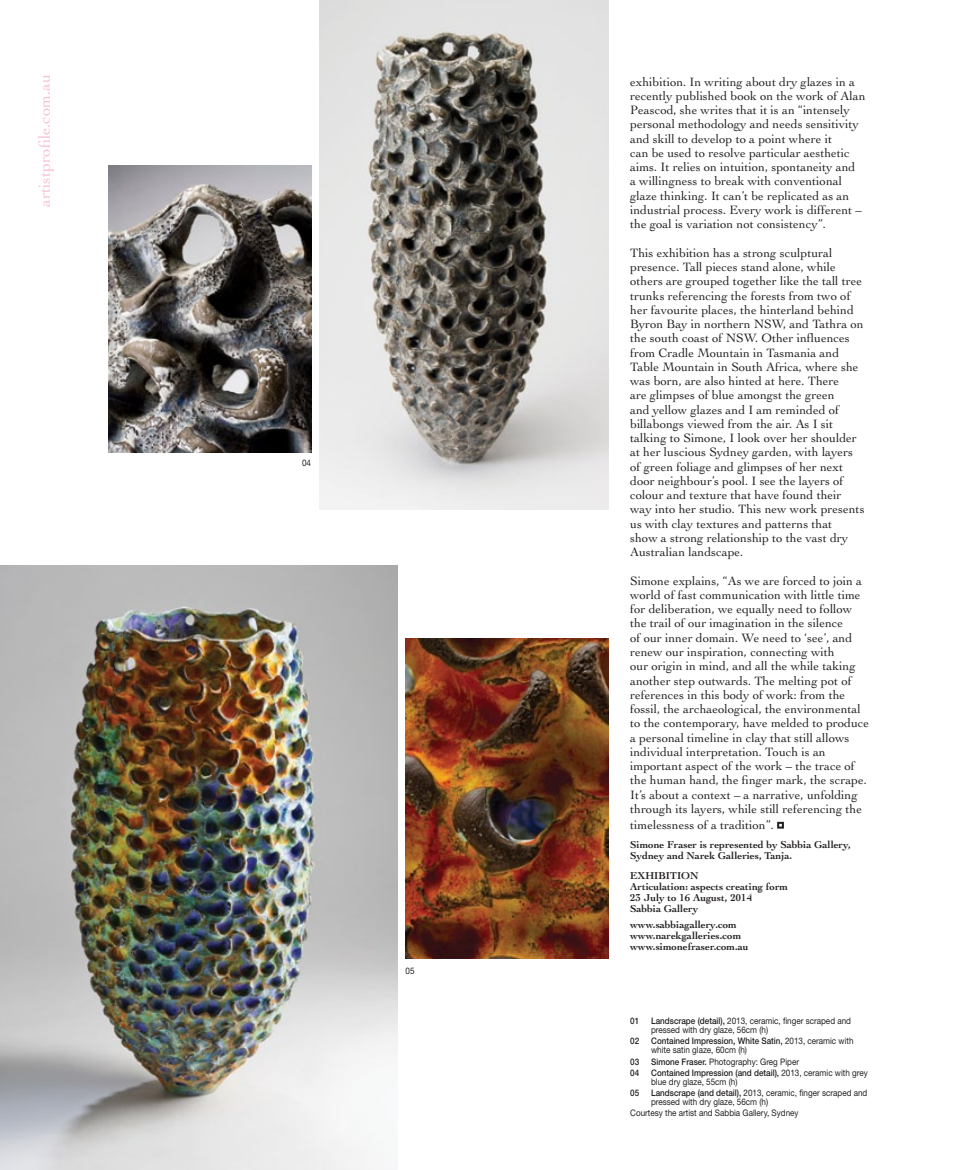
<style>
.page{position:relative;width:978px;height:1170px;background:#fff}
.page>*{position:absolute;margin:0;border:0;box-sizing:border-box;transform-origin:0 0}
.t1{font:16.5px "Cochin LT Std";color:#f8c0d8}
.t2{font:12.75px/14.2px "Cochin LT Std";color:#231f20}
.t3{font:700 10.5px/11.1px "Cochin LT Std";color:#231f20}
.t4{font:9px/9px "Helvetica Neue LT Std";color:#231f20;scale:.9 1}
.t5{font:500 9px "Helvetica Neue LT Std";color:#231f20;scale:.9 1}
.s1{font-weight:500}
</style>
<div class="page">
<svg style="left:777px;top:821px;width:7px;height:7px"></svg>
<img style="left:319px;top:0;width:290px;height:509px">
<img style="left:0;top:565px;width:398px;height:604px">
<img style="left:108px;top:165px;width:203px;height:287px">
<img style="left:406px;top:638px;width:203px;height:320px">
<p class="t1" style="left:35px;top:207px;width:134px;rotate:-90deg">artistprofile.com.au</p>
<p class="t2" style="left:630px;top:74px;width:237px">exhibition. In writing about dry glazes in a recently published book on the work of Alan Peascod, she writes that it is an “intensely personal methodology and needs sensitivity and skill to develop to a point where it<br>can be used to resolve particular aesthetic aims. It relies on intuition, spontaneity and<br>a willingness to break with conventional glaze thinking. It can’t be replicated as an industrial process. Every work is different – the goal is variation not consistency”.</p>
<p class="t2" style="left:630px;top:245px;width:236px">This exhibition has a strong sculptural presence. Tall pieces stand alone, while others are grouped together like the tall tree trunks referencing the forests from two of her favourite places, the hinterland behind Byron Bay in northern NSW, and Tathra on the south coast of NSW. Other influences from Cradle Mountain in Tasmania and Table Mountain in South Africa, where she was born, are also hinted at here. There<br>are glimpses of blue amongst the green<br>and yellow glazes and I am reminded of billabongs viewed from the air. As I sit talking to Simone, I look over her shoulder at her luscious Sydney garden, with layers of green foliage and glimpses of her next door neighbour’s pool. I see the layers of colour and texture that have found their way into her studio. This new work presents us with clay textures and patterns that<br>show a strong relationship to the vast dry Australian landscape.</p>
<p class="t2" style="left:630px;top:573px;width:241px">Simone explains, “As we are forced to join a world of fast communication with little time for deliberation, we equally need to follow the trail of our imagination in the silence<br>of our inner domain. We need to ‘see’, and renew our inspiration, connecting with<br>our origin in mind, and all the while taking another step outwards. The melting pot of references in this body of work: from the fossil, the archaeological, the environmental to the contemporary, have melded to produce a personal timeline in clay that still allows individual interpretation. Touch is an important aspect of the work – the trace of the human hand, the finger mark, the scrape.<br>It’s about a context – a narrative, unfolding through its layers, while still referencing the</p>
<p class="t2" style="left:630px;top:817px;width:145px">timelessness of a tradition”.</p>
<p class="t3" style="left:630px;top:839px;width:222px">Simone Fraser is represented by Sabbia Gallery,<br>Sydney and Narek Galleries, Tanja.</p>
<p class="t3" style="left:630px;top:869px;width:159px">EXHIBITION<br>Articulation: aspects creating form<br>23 July to 16 August, 2014<br>Sabbia Gallery</p>
<p class="t3" style="left:630px;top:918px;width:120px">www.sabbiagallery.com www.narekgalleries.com www.simonefraser.com.au</p>
<p class="t4" style="left:302px;top:458px;width:12px">04</p>
<p class="t4" style="left:406px;top:966px;width:12px">05</p>
<p class="t5" style="left:630px;top:1015px;width:12px">01</p>
<p class="t4" style="left:651px;top:1016px;width:224px"><span class="s1">Landscrape (detail),</span> 2013, ceramic, finger scraped and pressed with dry glaze, 56cm (h)</p>
<p class="t5" style="left:630px;top:1035px;width:12px">02</p>
<p class="t4" style="left:651px;top:1036px;width:226px"><span class="s1">Contained Impression, White Satin,</span> 2013, ceramic with white satin glaze, 60cm (h)</p>
<p class="t5" style="left:630px;top:1055px;width:12px">03</p>
<p class="t4" style="left:651px;top:1056px;width:166px"><span class="s1">Simone Fraser.</span> Photography: Greg Piper</p>
<p class="t5" style="left:630px;top:1067px;width:12px">04</p>
<p class="t4" style="left:651px;top:1067px;width:242px"><span class="s1">Contained Impression (and detail),</span> 2013, ceramic with grey blue dry glaze, 55cm (h)</p>
<p class="t5" style="left:630px;top:1087px;width:12px">05</p>
<p class="t4" style="left:651px;top:1087px;width:242px"><span class="s1">Landscrape (and detail),</span> 2013, ceramic, finger scraped and pressed with dry glaze, 56cm (h)</p>
<p class="t4" style="left:630px;top:1108px;width:189px">Courtesy the artist and Sabbia Gallery, Sydney</p>
</div>
